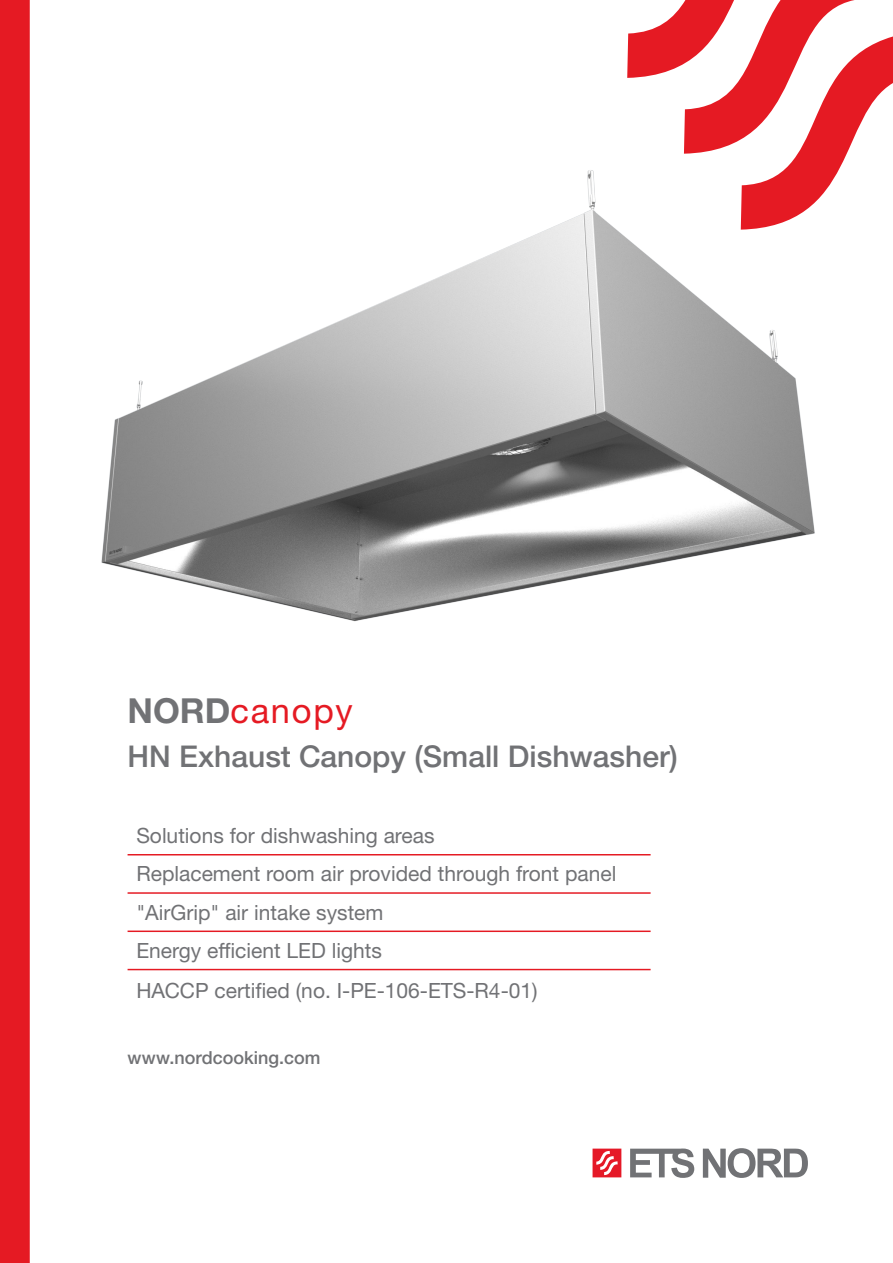
<style>
.page{position:relative;width:893px;height:1263px;background:#fff}
.page>*{position:absolute;margin:0;border:0;box-sizing:border-box;transform-origin:0 0}
.Tooterühm-esileht-NO{font:34.5px "Helvetica Neue LTW1 G";letter-spacing:.05em;color:#e51a23}
.Esileht-pealkiri{font:500 30px "Helvetica Neue LTW1 G";color:#717275}
.Esilehe-eelis{font:21px "Helvetica Neue LTW1 G";color:#717275}
.Tabeli_päis{font:500 18px "Helvetica Neue LTW1 G";color:#717275}
.s1{font-weight:700;color:#717275}
</style>
<div class="page">
<div style="left:0;top:0;width:30px;height:1263px;background:#e51a23"></div>
<svg style="left:593px;top:1148px;width:28px;height:29px"></svg>
<svg style="left:630px;top:1148px;width:64px;height:30px"></svg>
<svg style="left:703px;top:1148px;width:105px;height:30px"></svg>
<svg style="left:627px;top:0;width:266px;height:150px"></svg>
<hr style="left:128px;top:892px;width:523px;height:2px;background:#e51a23">
<hr style="left:128px;top:930px;width:523px;height:2px;background:#e51a23">
<hr style="left:128px;top:969px;width:523px;height:1px;background:#e51a23">
<img style="left:101px;top:150px;width:748px;height:706px">
<p class="Tooterühm-esileht-NO" style="left:128px;top:689px;width:227px"><span class="s1">NORD</span>canopy</p>
<p class="Esileht-pealkiri" style="left:128px;top:738px;width:552px">HN Exhaust Canopy (Small Dishwasher)</p>
<p class="Esilehe-eelis" style="left:136px;top:823px;width:300px">Solutions for dishwashing areas</p>
<p class="Esilehe-eelis" style="left:136px;top:861px;width:482px">Replacement room air provided through front panel</p>
<p class="Esilehe-eelis" style="left:136px;top:899px;width:249px">"AirGrip" air intake system</p>
<p class="Esilehe-eelis" style="left:136px;top:937px;width:247px">Energy efficient LED lights</p>
<p class="Esilehe-eelis" style="left:136px;top:977px;width:403px">HACCP certified (no. I-PE-106-ETS-R4-01)</p>
<p class="Tabeli_päis" style="left:128px;top:1047px;width:194px">www.nordcooking.com</p>
</div>
